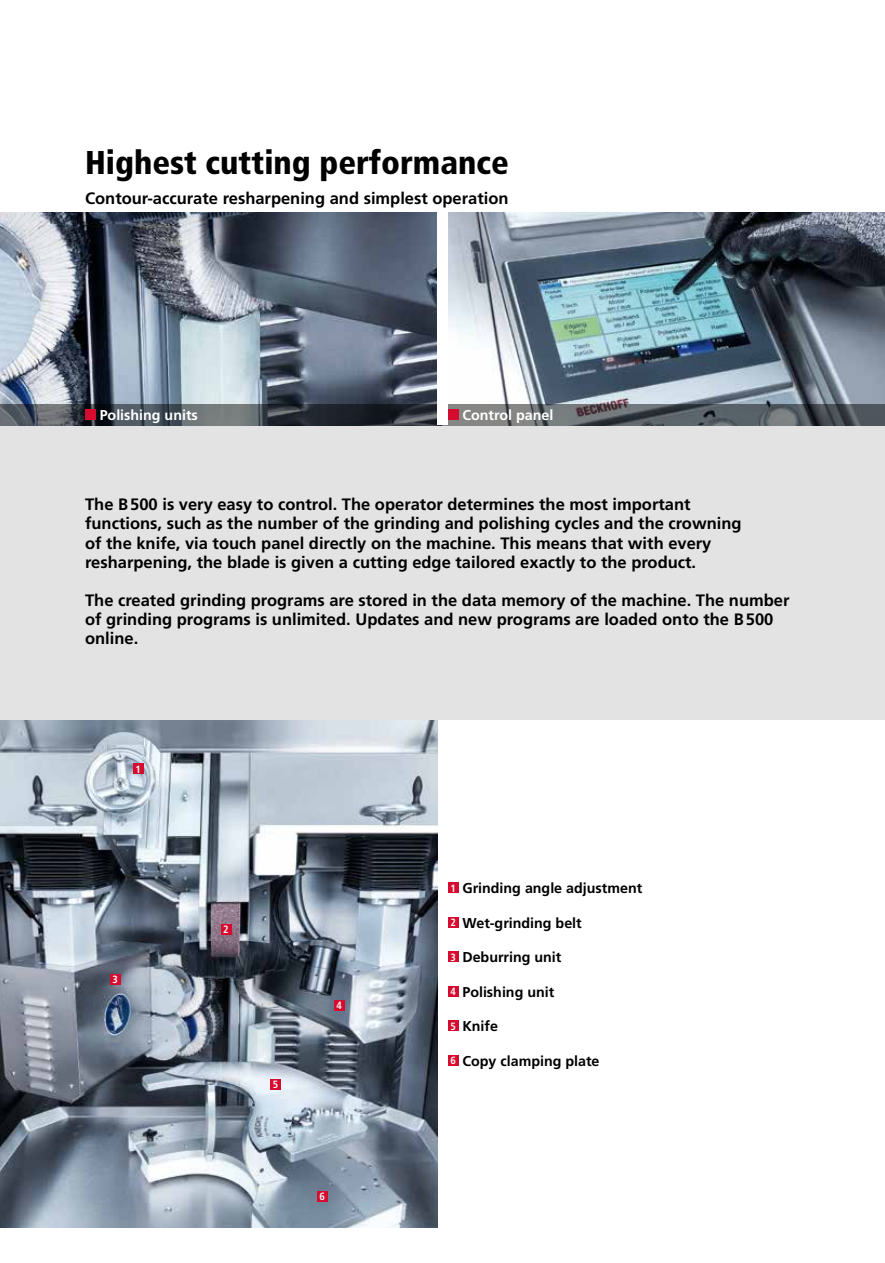
<style>
.page{position:relative;width:885px;height:1263px;background:#fff}
.page>*{position:absolute;margin:0;border:0;box-sizing:border-box;transform-origin:0 0}
.t1{font:900 condensed 33px "Frutiger LT";color:#000}
.t2{font:700 16.5px/19.2px "Frutiger LT";color:#000}
.t3{font:700 14.25px "Frutiger LT";color:#000}
.t4{font:700 14.25px "Frutiger LT";color:#fff}
.t5{font:700 condensed 10.5px "Frutiger LT";color:#fff}
.s1{font-stretch:condensed;font-size:10.5px;color:#fff}
</style>
<div class="page">
<div style="left:0;top:213px;width:884px;height:507px;background:#e3e3e3"></div>
<img style="left:0;top:213px;width:884px;height:191px">
<svg style="left:0;top:404px;width:437px;height:21px;background:#41484f"></svg>
<svg style="left:448px;top:404px;width:436px;height:21px;background:#5d6166"></svg>
<img style="left:0;top:720px;width:437px;height:508px">
<div style="left:437px;top:213px;width:11px;height:212px;background:#fff"></div>
<div style="left:448px;top:882px;width:10px;height:11px;background:#d50c2f"></div>
<div style="left:448px;top:917px;width:10px;height:11px;background:#d50c2f"></div>
<div style="left:448px;top:951px;width:10px;height:11px;background:#d50c2f"></div>
<div style="left:448px;top:986px;width:10px;height:11px;background:#d50c2f"></div>
<div style="left:448px;top:1020px;width:10px;height:11px;background:#d50c2f"></div>
<div style="left:448px;top:1055px;width:10px;height:11px;background:#d50c2f"></div>
<div style="left:133px;top:763px;width:10px;height:11px;background:#d50c2f"></div>
<div style="left:110px;top:974px;width:10px;height:11px;background:#d50c2f"></div>
<div style="left:270px;top:1079px;width:11px;height:10px;background:#d50c2f"></div>
<div style="left:334px;top:1000px;width:10px;height:10px;background:#d50c2f"></div>
<div style="left:317px;top:1191px;width:10px;height:10px;background:#d50c2f"></div>
<div style="left:221px;top:924px;width:10px;height:10px;background:#d50c2f"></div>
<div style="left:85px;top:409px;width:11px;height:11px;background:#d50c2f"></div>
<div style="left:448px;top:409px;width:10px;height:11px;background:#d50c2f"></div>
<h1 class="t1" style="left:85px;top:142px;width:425px">Highest cutting performance</h1>
<p class="t2" style="left:85px;top:189px;width:425px">Contour-accurate resharpening and simplest operation</p>
<p class="t4" style="left:100px;top:407px;width:100px">Polishing units</p>
<p class="t4" style="left:462px;top:407px;width:92px">Control panel</p>
<p class="t2" style="left:85px;top:495px;width:658px">The B500 is very easy to control. The operator determines the most important functions, such as the number of the grinding and polishing cycles and the crowning of the knife, via touch panel directly on the machine. This means that with every resharpening, the blade is given a cutting edge tailored exactly to the product.</p>
<p class="t2" style="left:85px;top:591px;width:705px">The created grinding programs are stored in the data memory of the machine. The number of grinding programs is unlimited. Updates and new programs are loaded onto the B500 online.</p>
<p class="t5" style="left:135px;top:763px;width:7px">1</p>
<p class="t5" style="left:112px;top:973px;width:7px">3</p>
<p class="t5" style="left:223px;top:923px;width:7px">2</p>
<p class="t5" style="left:273px;top:1078px;width:7px">5</p>
<p class="t5" style="left:336px;top:999px;width:7px">4</p>
<p class="t5" style="left:319px;top:1190px;width:7px">6</p>
<p class="t3" style="left:450px;top:880px;width:193px"><span class="s1">1</span> Grinding angle adjustment</p>
<p class="t3" style="left:450px;top:914px;width:133px"><span class="s1">2</span> Wet-grinding belt</p>
<p class="t3" style="left:450px;top:949px;width:112px"><span class="s1">3</span> Deburring unit</p>
<p class="t3" style="left:450px;top:983px;width:105px"><span class="s1">4</span> Polishing unit</p>
<p class="t3" style="left:450px;top:1018px;width:49px"><span class="s1">5</span> Knife</p>
<p class="t3" style="left:450px;top:1052px;width:150px"><span class="s1">6</span> Copy clamping plate</p>
</div>
